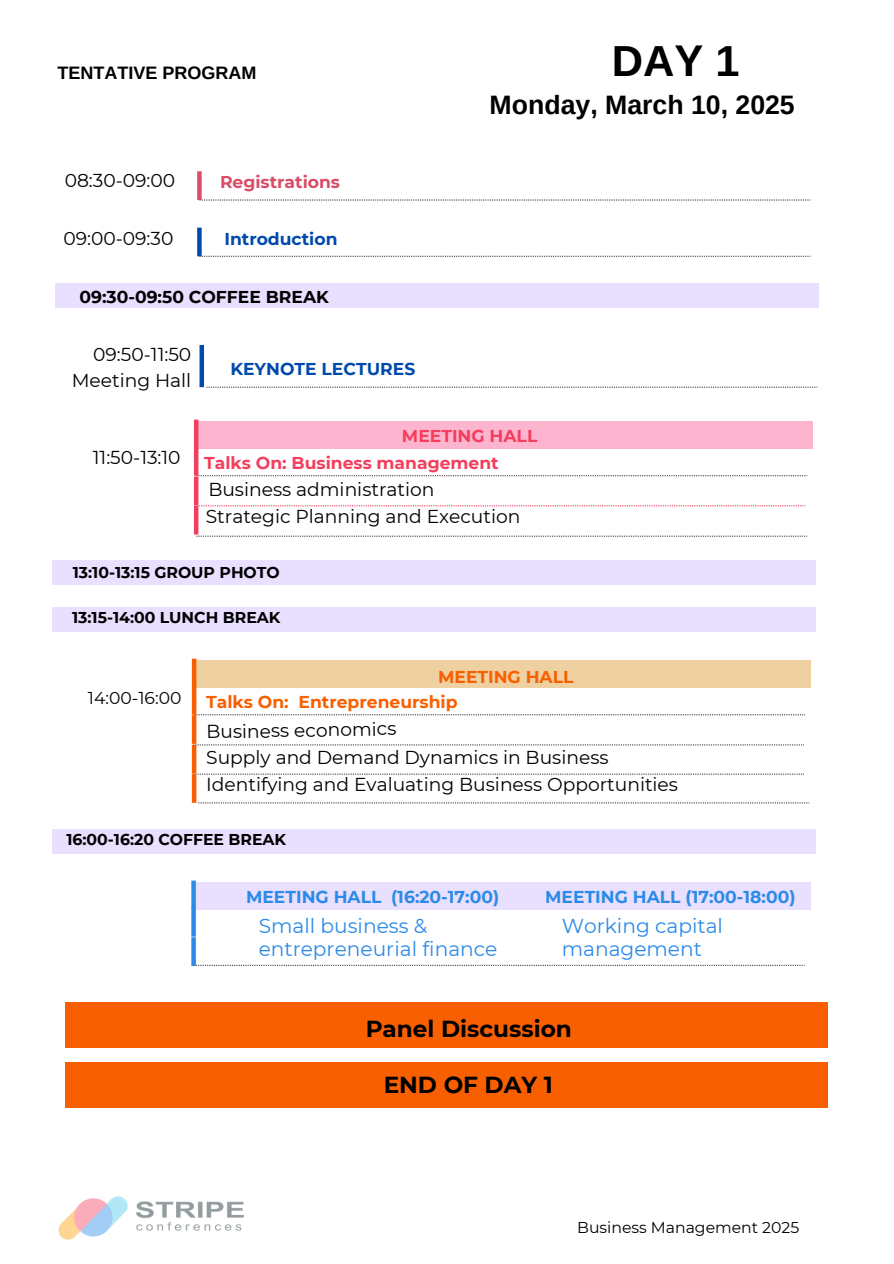
<style>
.page{position:relative;width:894px;height:1264px;background:#fff}
.page>*{position:absolute;margin:0;border:0;box-sizing:border-box;transform-origin:0 0}
.t1{font:700 43.35px "Arimo";color:#000}
.t2{font:700 26.7px "Arimo";color:#000}
.t3{font:700 23.1px "Montserrat";color:#000}
.t4{font:20.1px/23.7px "Montserrat";color:#2c8be8}
.t5{font:18.6px/25.8px "Montserrat";color:#000}
.t6{font:700 18px "Arimo";color:#000}
.t7{font:700 17.1px "Montserrat";color:#2c8be8}
.t8{font:700 17.1px "Montserrat";color:#f43e5d}
.t9{font:700 17.1px "Montserrat";color:#f85f00}
.t10{font:700 17.1px "Montserrat";color:#004aad}
.t11{font:700 17.1px "Montserrat";color:#000}
.t12{font:700 17.1px "Montserrat";color:#d94d66}
.t13{font:17.1px "Montserrat";color:#000}
.t14{font:700 15.6px "Montserrat";color:#000}
.t15{font:15.6px "Montserrat";color:#000}
</style>
<div class="page">
<svg style="left:199px;top:256px;width:611px;height:1px"></svg>
<div style="left:197px;top:227px;width:5px;height:29px;background:#004aad"></div>
<svg style="left:202px;top:199px;width:608px;height:1px"></svg>
<div style="left:197px;top:171px;width:5px;height:29px;background:#d94d66"></div>
<div style="left:56px;top:284px;width:762px;height:24px;background:#e9dfff"></div>
<svg style="left:206px;top:386px;width:611px;height:2px"></svg>
<div style="left:199px;top:345px;width:5px;height:42px;background:#004aad"></div>
<div style="left:198px;top:421px;width:614px;height:27px;background:#fdb5cf"></div>
<hr style="left:194px;top:419px;width:4px;height:29px;background:#f43e5d">
<svg style="left:196px;top:475px;width:611px;height:1px"></svg>
<hr style="left:194px;top:447px;width:4px;height:28px;background:#f43e5d">
<hr style="left:194px;top:476px;width:4px;height:29px;background:#f43e5d">
<svg style="left:194px;top:505px;width:611px;height:1px"></svg>
<hr style="left:194px;top:506px;width:4px;height:28px;background:#f43e5d">
<svg style="left:196px;top:535px;width:611px;height:2px"></svg>
<div style="left:52px;top:560px;width:763px;height:24px;background:#e9dfff"></div>
<div style="left:52px;top:607px;width:763px;height:24px;background:#e9dfff"></div>
<div style="left:52px;top:829px;width:763px;height:24px;background:#e9dfff"></div>
<div style="left:196px;top:881px;width:614px;height:28px;background:#e9dfff"></div>
<div style="left:191px;top:880px;width:5px;height:29px;background:#2c8be8"></div>
<svg style="left:196px;top:964px;width:607px;height:1px"></svg>
<div style="left:191px;top:908px;width:5px;height:28px;background:#2c8be8"></div>
<div style="left:191px;top:937px;width:5px;height:28px;background:#2c8be8"></div>
<div style="left:196px;top:660px;width:614px;height:27px;background:#efd0a1"></div>
<hr style="left:192px;top:658px;width:4px;height:29px;background:#f85f00">
<svg style="left:194px;top:714px;width:610px;height:1px"></svg>
<hr style="left:192px;top:686px;width:4px;height:28px;background:#f85f00">
<hr style="left:192px;top:715px;width:4px;height:29px;background:#f85f00">
<svg style="left:193px;top:744px;width:610px;height:1px"></svg>
<hr style="left:192px;top:745px;width:4px;height:28px;background:#f85f00">
<svg style="left:193px;top:773px;width:610px;height:1px"></svg>
<hr style="left:192px;top:774px;width:4px;height:28px;background:#f85f00">
<svg style="left:198px;top:802px;width:611px;height:1px"></svg>
<img style="left:58px;top:1196px;width:186px;height:44px">
<div style="left:65px;top:1061px;width:763px;height:46px;background:#f85f00"></div>
<div style="left:65px;top:1001px;width:763px;height:46px;background:#f85f00"></div>
<p class="t6" style="left:58px;top:62px;width:200px">TENTATIVE PROGRAM</p>
<p class="t5" style="left:65px;top:168px;width:112px">08:30-09:00</p>
<p class="t12" style="left:220px;top:171px;width:121px">Registrations</p>
<p class="t5" style="left:63px;top:225px;width:112px">09:00-09:30</p>
<p class="t10" style="left:224px;top:229px;width:115px">Introduction</p>
<p class="t11" style="left:79px;top:286px;width:251px">09:30-09:50 COFFEE BREAK</p>
<p class="t5" style="left:72px;top:341px;width:121px;text-align:right">09:50-11:50<br>Meeting Hall</p>
<p class="t10" style="left:230px;top:358px;width:186px">KEYNOTE LECTURES</p>
<h1 class="t1" style="left:611px;top:37px;width:129px">DAY 1</h1>
<h2 class="t2" style="left:489px;top:90px;width:306px">Monday, March 10, 2025</h2>
<p class="t8" style="left:402px;top:425px;width:137px">MEETING HALL</p>
<p class="t5" style="left:93px;top:445px;width:89px">11:50-13:10</p>
<p class="t8" style="left:204px;top:452px;width:296px">Talks On: Business management</p>
<p class="t5" style="left:206px;top:476px;width:316px;line-height:26.2px">Business administration<br>Strategic Planning and Execution</p>
<p class="t14" style="left:73px;top:562px;width:208px">13:10-13:15 GROUP PHOTO</p>
<p class="t14" style="left:72px;top:608px;width:210px">13:15-14:00 LUNCH BREAK</p>
<p class="t9" style="left:438px;top:666px;width:137px">MEETING HALL</p>
<p class="t13" style="left:88px;top:687px;width:95px">14:00-16:00</p>
<p class="t9" style="left:206px;top:691px;width:253px">Talks On: Entrepreneurship</p>
<p class="t5" style="left:206px;top:719px;width:191px;rotate:-1deg">Business economics</p>
<p class="t5" style="left:206px;top:743px;width:473px;line-height:27.3px">Supply and Demand Dynamics in Business<br>Identifying and Evaluating Business Opportunities</p>
<p class="t14" style="left:66px;top:830px;width:221px">16:00-16:20 COFFEE BREAK</p>
<p class="t7" style="left:246px;top:886px;width:255px">MEETING HALL (16:20-17:00)</p>
<p class="t4" style="left:259px;top:913px;width:240px">Small business &amp; entrepreneurial finance</p>
<p class="t7" style="left:545px;top:886px;width:252px">MEETING HALL (17:00-18:00)</p>
<p class="t4" style="left:561px;top:913px;width:163px">Working capital management</p>
<p class="t3" style="left:365px;top:1014px;width:208px">Panel Discussion</p>
<p class="t3" style="left:383px;top:1070px;width:170px">END OF DAY 1</p>
<p class="t15" style="left:577px;top:1218px;width:223px">Business Management 2025</p>
</div>
